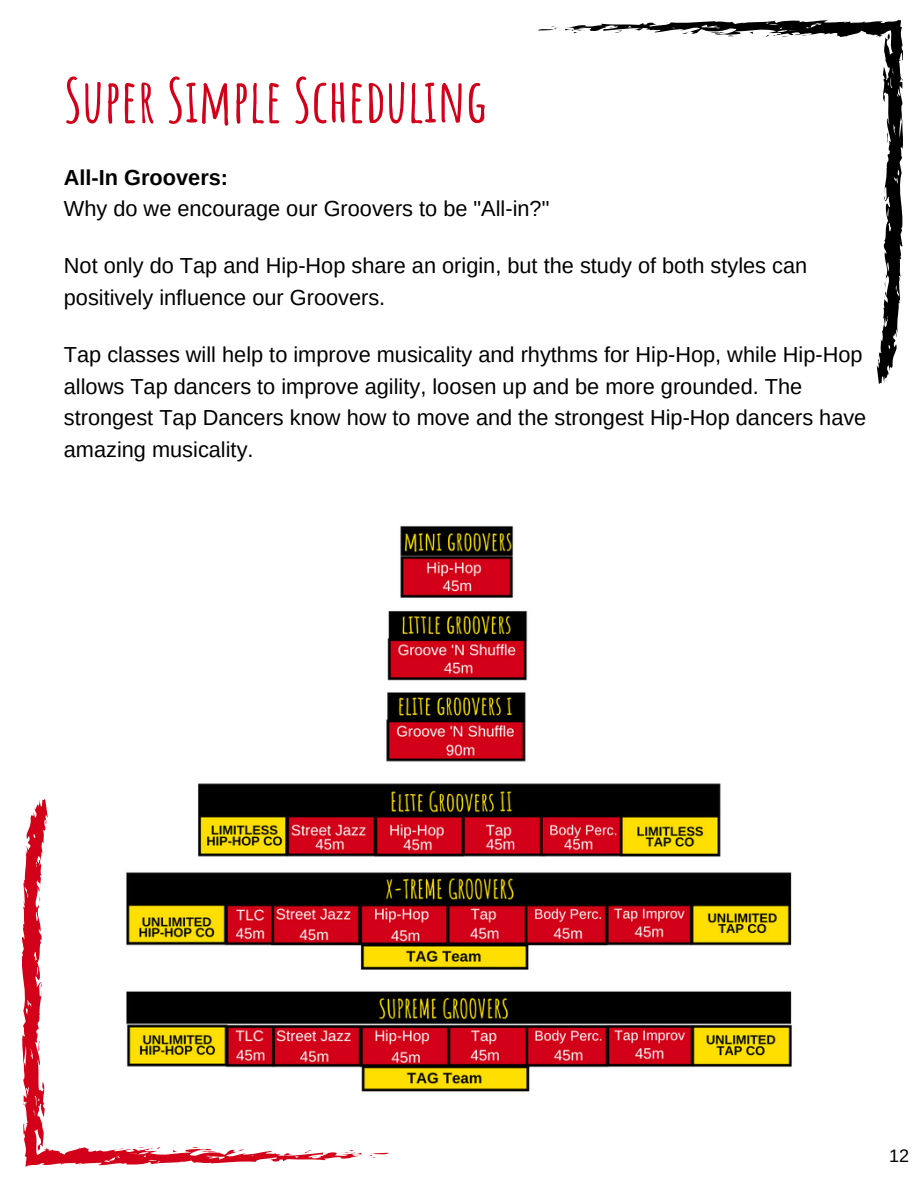
<style>
.page{position:relative;width:918px;height:1188px;background:#fff}
.page>*{position:absolute;margin:0;border:0;box-sizing:border-box;transform-origin:0 0}
.t1{font:700 60px "Amatic SC";color:#d20018}
.t2{font:21.75px/31.5px "Arimo";color:#000}
.t3{font:700 21.75px "Arimo";color:#000}
.t4{font:18px "Arimo";color:#000}
</style>
<div class="page">
<svg style="left:369px;top:1153px;width:19px;height:5px"></svg>
<svg style="left:22px;top:799px;width:340px;height:368px"></svg>
<svg style="left:339px;top:1149px;width:16px;height:5px"></svg>
<svg style="left:301px;top:1150px;width:11px;height:3px"></svg>
<svg style="left:283px;top:1153px;width:11px;height:3px"></svg>
<svg style="left:37px;top:1041px;width:4px;height:10px"></svg>
<svg style="left:39px;top:894px;width:2px;height:8px"></svg>
<svg style="left:538px;top:26px;width:20px;height:4px"></svg>
<svg style="left:565px;top:20px;width:338px;height:364px"></svg>
<svg style="left:571px;top:30px;width:16px;height:4px"></svg>
<svg style="left:614px;top:30px;width:11px;height:3px"></svg>
<svg style="left:632px;top:28px;width:11px;height:3px"></svg>
<svg style="left:886px;top:133px;width:3px;height:10px"></svg>
<img style="left:120px;top:526px;width:672px;height:588px">
<h1 class="t1" style="left:64px;top:62px;width:424px">SUPER SIMPLE SCHEDULING</h1>
<p class="t3" style="left:64px;top:165px;width:166px">All-In Groovers:</p>
<p class="t2" style="left:64px;top:193px;width:487px">Why do we encourage our Groovers to be "All-in?"</p>
<p class="t2" style="left:64px;top:250px;width:745px">Not only do Tap and Hip-Hop share an origin, but the study of both styles can positively influence our Groovers.</p>
<p class="t2" style="left:64px;top:339px;width:804px">Tap classes will help to improve musicality and rhythms for Hip-Hop, while Hip-Hop allows Tap dancers to improve agility, loosen up and be more grounded. The strongest Tap Dancers know how to move and the strongest Hip-Hop dancers have amazing musicality.</p>
<p class="t4" style="left:889px;top:1146px;width:22px">12</p>
</div>
